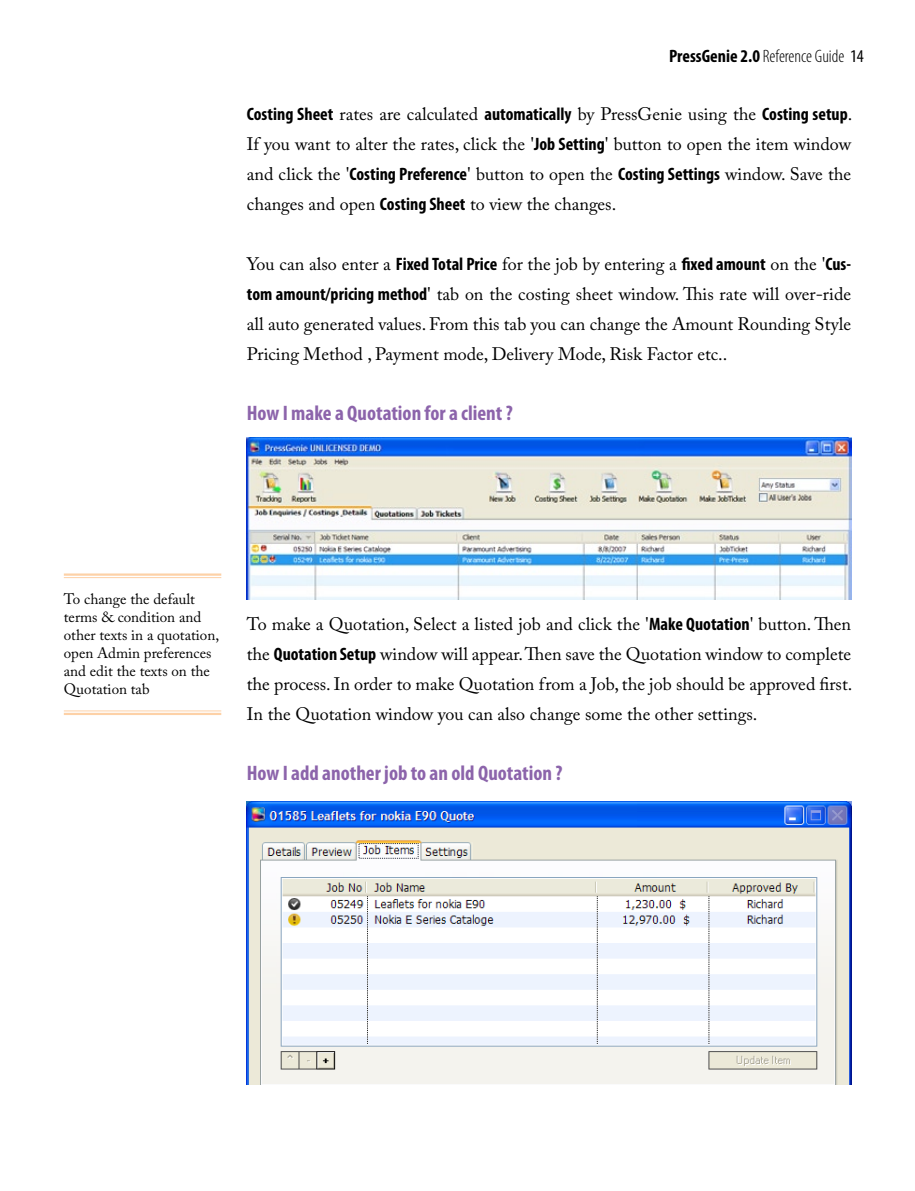
<style>
.page{position:relative;width:915px;height:1191px;background:#fff}
.page>*{position:absolute;margin:0;border:0;box-sizing:border-box;transform-origin:0 0}
.t1{font:700 condensed 21px "Myriad Pro";color:#8c64ab}
.t2{font:18px/30px "Adobe Caslon Pro";color:#000;text-align:justify}
.t3{font:300 condensed 18px "Myriad Pro";color:#000}
.t4{font:15px/18px "Adobe Caslon Pro";color:#000}
.s1{font-weight:700}
.s2{font-weight:400}
.s3{font-family:"Myriad Pro";font-weight:700;font-stretch:condensed}
</style>
<div class="page">
<img style="left:247px;top:801px;width:603px;height:284px">
<img style="left:247px;top:437px;width:603px;height:162px">
<hr style="left:64px;top:573px;width:157px;height:3px;background:#fdd1a7">
<hr style="left:64px;top:577px;width:157px;height:1px;background:#fdd1a7">
<hr style="left:64px;top:710px;width:157px;height:1px;background:#fdd1a7">
<hr style="left:64px;top:713px;width:157px;height:2px;background:#fdd1a7">
<p class="t3" style="left:668px;top:46px;width:196px"><span class="s1">PressGenie 2.0</span> Reference Guide <span class="s2">14</span></p>
<p class="t2" style="left:247px;top:99px;width:607px"><span class="s3">Costing Sheet</span> rates are calculated <span class="s3">automatically</span> by PressGenie using the <span class="s3">Costing setup</span>.<br>If you want to alter the rates, click the '<span class="s3">Job Setting</span>' button to open the item window and click the '<span class="s3">Costing Preference</span>' button to open the <span class="s3">Costing Settings</span> window. Save the changes and open <span class="s3">Costing Sheet</span> to view the changes.</p>
<p class="t2" style="left:247px;top:249px;width:605px">You can also enter a <span class="s3">Fixed Total Price</span> for the job by entering a <span class="s3">fixed amount</span> on the '<span class="s3">Cus&shy;tom amount/pricing method</span>' tab on the costing sheet window. This rate will over-ride all auto generated values. From this tab you can change the Amount Rounding Style Pricing Method , Payment mode, Delivery Mode, Risk Factor etc..</p>
<p class="t1" style="left:247px;top:400px;width:267px">How I make a Quotation for a client ?</p>
<p class="t4" style="left:64px;top:589px;width:157px">To change the default terms &amp; condition and other texts in a quotation, open Admin preferences and edit the texts on the<br>Quotation tab</p>
<p class="t2" style="left:247px;top:609px;width:606px">To make a Quotation, Select a listed job and click the '<span class="s3">Make Quotation</span>' button. Then the <span class="s3">Quotation Setup</span> window will appear. Then save the Quotation window to complete the process. In order to make Quotation from a Job, the job should be approved first.<br>In the Quotation window you can also change some the other settings.</p>
<p class="t1" style="left:247px;top:760px;width:317px">How I add another job to an old Quotation ?</p>
</div>
